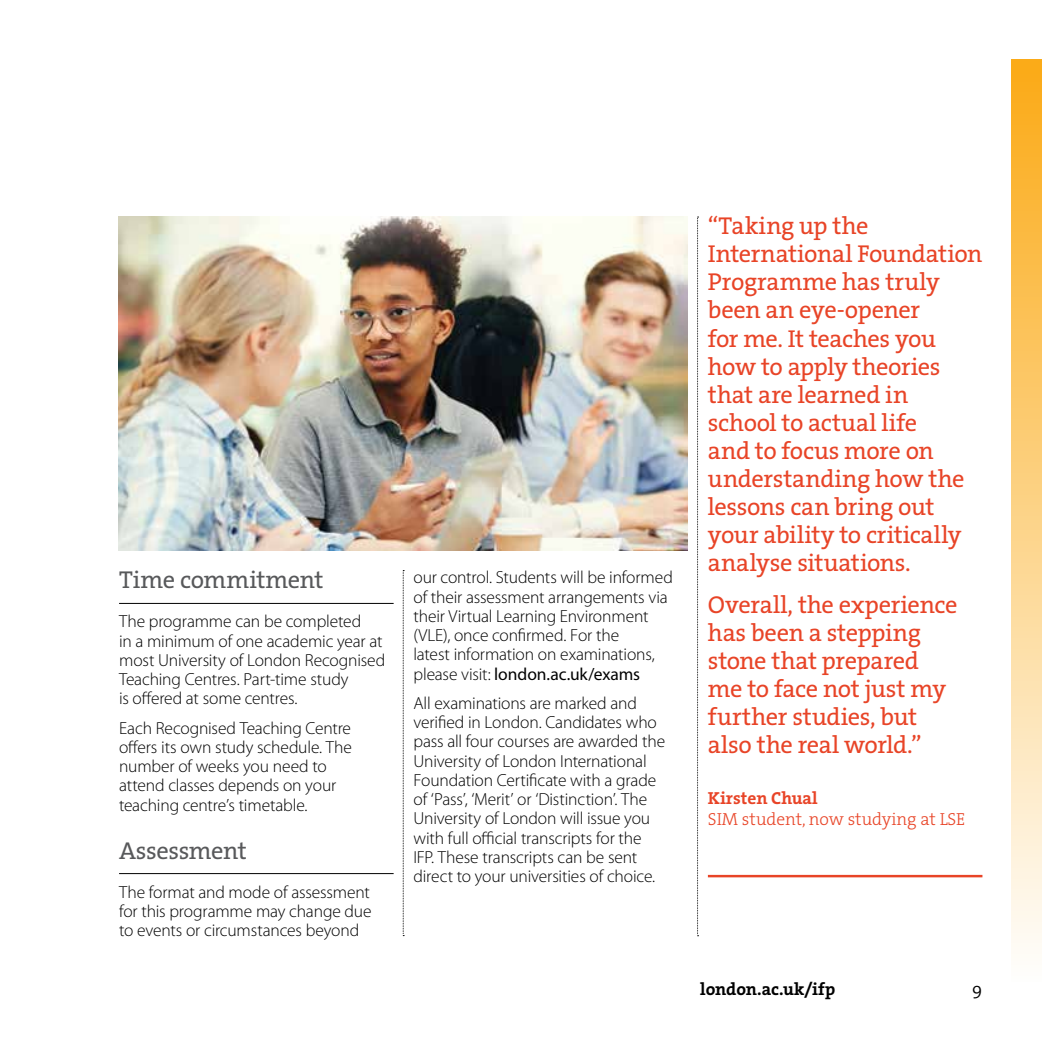
<style>
.page{position:relative;width:1042px;height:1042px;background:#fff}
.page>*{position:absolute;margin:0;border:0;box-sizing:border-box;transform-origin:0 0}
.I2S__VC_quote_pull_q{font:24.5px/28px "The Serif HP5 Plain";letter-spacing:-.015em;color:#e84427}
.P__subhead{font:24.5px "The Serif HP5 Plain";letter-spacing:-.015em;color:#58595b}
.P__body_copy{font:300 17.5px/19.2px "Myriad Pro";letter-spacing:-.01em;color:#000}
.Q__pull_quote-name_a{font:17.5px/21px "The Serif HP3 Lig";color:#e84427}
.t1{font:17.5px "The Serif HP7 Bld";letter-spacing:-.005em;color:#000}
.t2{font:17.5px "The Serif HP4 Se Lig";color:#000}
.s1{font-weight:400}
.s2{font-family:"The Serif HP7 Bld"}
</style>
<div class="page">
<img style="left:119px;top:217px;width:568px;height:334px">
<div style="left:1011px;top:60px;width:31px;height:922px;background:linear-gradient(to bottom,#fbaa16,#fefefc)"></div>
<svg style="left:697px;top:217px;width:1px;height:719px"></svg>
<svg style="left:403px;top:570px;width:1px;height:366px"></svg>
<hr style="left:119px;top:603px;width:275px;height:1px;background:#000">
<hr style="left:119px;top:873px;width:275px;height:1px;background:#000">
<hr style="left:708px;top:875px;width:274px;height:2px;background:#e84427">
<h2 class="P__subhead" style="left:119px;top:564px;width:206px">Time commitment</h2>
<p class="P__body_copy" style="left:119px;top:612px;width:268px">The programme can be completed<br>in a minimum of one academic year at most University of London Recognised Teaching Centres. Part-time study<br>is offered at some centres.</p>
<p class="P__body_copy" style="left:119px;top:718px;width:234px">Each Recognised Teaching Centre offers its own study schedule. The number of weeks you need to attend classes depends on your teaching centre’s timetable.</p>
<h2 class="P__subhead" style="left:119px;top:834px;width:129px">Assessment</h2>
<p class="P__body_copy" style="left:119px;top:882px;width:254px;text-align:justify">The format and mode of assessment for this programme may change due to events or circumstances beyond</p>
<p class="P__body_copy" style="left:413px;top:568px;width:261px">our control. Students will be informed of their assessment arrangements via their Virtual Learning Environment (VLE), once confirmed. For the<br>latest information on examinations, please visit: <span class="s1">london.ac.uk/exams</span></p>
<p class="P__body_copy" style="left:413px;top:693px;width:253px">All examinations are marked and verified in London. Candidates who pass all four courses are awarded the University of London International Foundation Certificate with a grade of ‘Pass’, ‘Merit’ or ‘Distinction’. The University of London will issue you with full official transcripts for the IFP. These transcripts can be sent direct to your universities of choice.</p>
<p class="I2S__VC_quote_pull_q" style="left:708px;top:212px;width:276px">“Taking up the<br>International Foundation<br>Programme has truly been an eye-opener<br>for me. It teaches you how to apply theories that are learned in school to actual life<br>and to focus more on understanding how the lessons can bring out your ability to critically analyse situations.</p>
<p class="I2S__VC_quote_pull_q" style="left:708px;top:591px;width:251px">Overall, the experience has been a stepping stone that prepared me to face not just my further studies, but also the real world.”</p>
<p class="Q__pull_quote-name_a" style="left:708px;top:788px;width:259px"><span class="s2">Kirsten Chual<br></span>SIM student, now studying at LSE</p>
<p class="t1" style="left:700px;top:978px;width:136px">london.ac.uk/ifp</p>
<p class="t2" style="left:972px;top:978px;width:12px">9</p>
</div>
